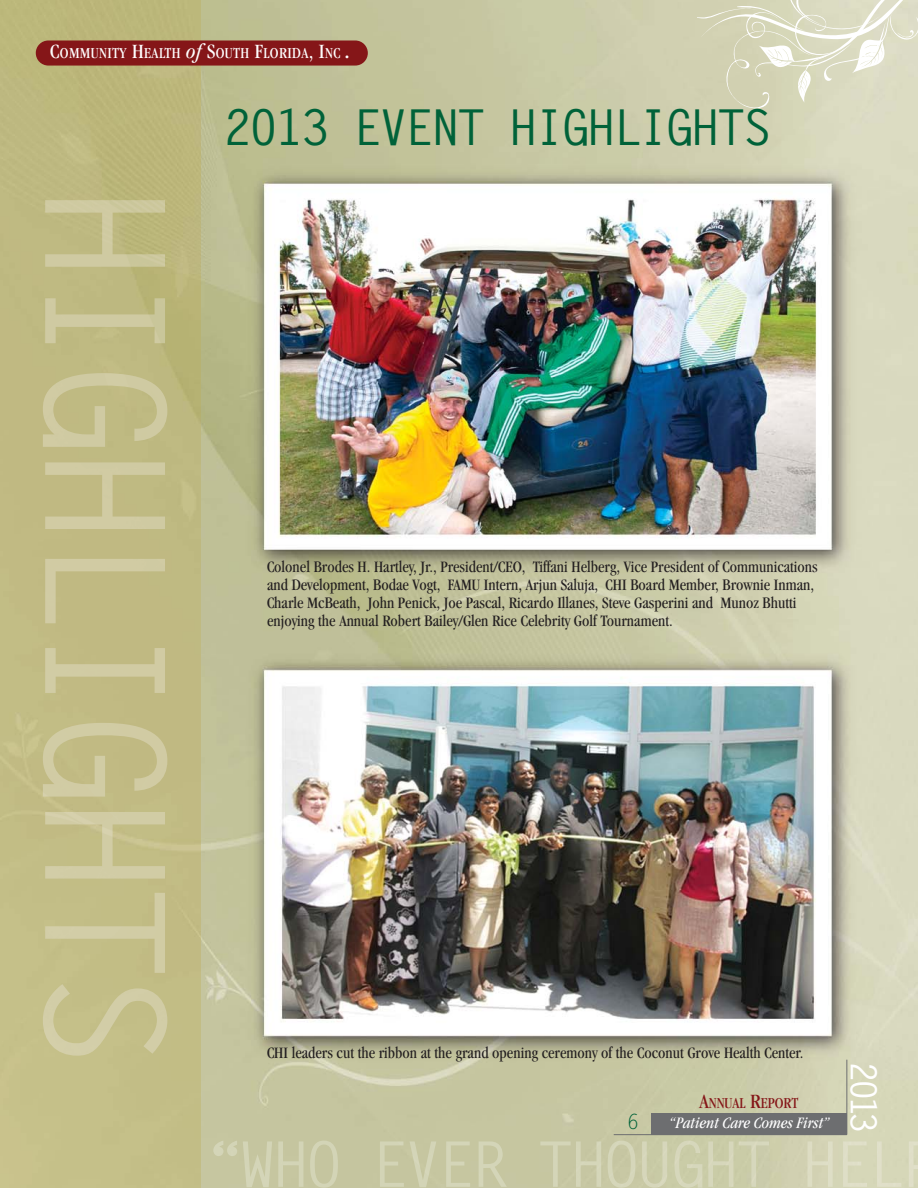
<style>
.page{position:relative;width:918px;height:1188px;background:#fff}
.page>*{position:absolute;margin:0;border:0;box-sizing:border-box;transform-origin:0 0}
.t1{font:700 49.5px "Letter Gothic";letter-spacing:-.075em;color:#006239}
.t2{font:700 36px "Letter Gothic";color:#fff}
.t3{font:21px "Letter Gothic";color:#006239}
.t4{font:condensed 16.5px/18px "Garamond";color:#231f20}
.t5{font:italic condensed 16.5px "Garamond";color:#fff}
.t6{font:condensed 15.75px "Garamond";letter-spacing:.025em;color:#fff}
.t7{font:condensed 15.75px "Garamond";color:#851618}
.s1{font-size:21px}
.s2{font-style:italic;font-size:21px}
.s3{font-family:"Letter Gothic";font-stretch:normal;font-size:21px}
</style>
<div class="page">
<img style="left:200px;top:0;width:718px;height:1188px">
<svg style="left:698px;top:0;width:220px;height:108px;background:#dbdbc3"></svg>
<img style="left:0;top:0;width:200px;height:1188px">
<hr style="left:614px;top:1134px;width:233px;height:1px;background:#6d6e70">
<hr style="left:846px;top:1060px;width:1px;height:75px;background:#6d6e70">
<div style="left:652px;top:1114px;width:195px;height:21px;background:#6d6e70"></div>
<img style="left:43px;top:200px;width:124px;height:856px">
<div style="left:36px;top:40px;width:332px;height:26px;background:#851618;border-radius:13px"></div>
<img style="left:213px;top:1141px;width:705px;height:47px">
<p class="t6" style="left:50px;top:47px;width:305px"><span class="s1">C</span>OMMUNITY <span class="s1">H</span>EALTH <span class="s2">of</span> <span class="s1">S</span>OUTH <span class="s1">F</span>LORIDA<span class="s1">, I</span>NC<span class="s3">.</span></p>
<h1 class="t1" style="left:223px;top:108px;width:551px">2013 EVENT HIGHLIGHTS</h1>
<p class="t4" style="left:267px;top:559px;width:552px">Colonel Brodes H. Hartley, Jr., President/CEO, Tiffani Helberg, Vice President of Communications and Development, Bodae Vogt, FAMU Intern, Arjun Saluja, CHI Board Member, Brownie Inman, Charle McBeath, John Penick, Joe Pascal, Ricardo Illanes, Steve Gasperini and Munoz Bhutti enjoying the Annual Robert Bailey/Glen Rice Celebrity Golf Tournament.</p>
<p class="t4" style="left:267px;top:1045px;width:538px">CHI leaders cut the ribbon at the grand opening ceremony of the Coconut Grove Health Center.</p>
<p class="t3" style="left:627px;top:1114px;width:14px">6</p>
<p class="t7" style="left:700px;top:1097px;width:100px"><span class="s1">A</span>NNUAL <span class="s1">R</span>EPORT</p>
<p class="t5" style="left:670px;top:1117px;width:162px">“Patient Care Comes First”</p>
<h2 class="t2" style="left:877px;top:1061px;width:74px;rotate:90deg">2013</h2>
</div>
